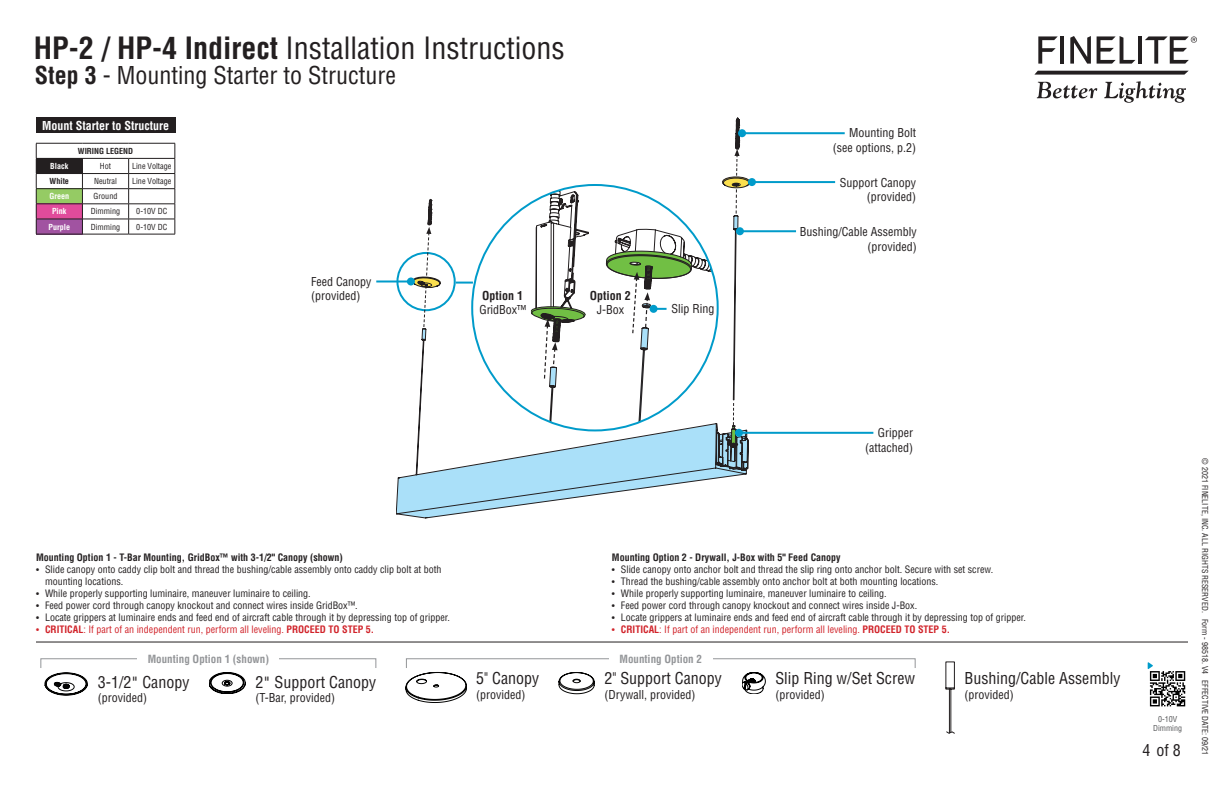
<style>
.page{position:relative;width:1224px;height:792px;background:#fff}
.page>*{position:absolute;margin:0;border:0;box-sizing:border-box;transform-origin:0 0}
.t1{font:condensed 30px "Helvetica";color:#231f20}
.t2{font:condensed 24px "Helvetica";color:#231f20}
.t3{font:condensed 16px "Helvetica";color:#231f20}
.t4{font:condensed 12px/14.4px "Helvetica";color:#231f20}
.t5{font:700 condensed 12px "Helvetica";color:#fff}
.t6{font:700 condensed 12px "Helvetica";color:#231f20}
.t7{font:700 condensed 11px "Helvetica";color:#939598}
.t8{font:condensed 10px/12px "Helvetica";color:#231f20}
.t9{font:condensed 10px "Helvetica";color:#d1232a}
.t10{font:700 condensed 10px "Helvetica";color:#231f20}
.Bottom_-_Address{font:condensed 8.1px "Helvetica";color:#231f20}
.Bottom_-_Address-2{font:700 condensed 8.1px "Helvetica";color:#fff}
.Bottom_-_Address-3{font:700 condensed 8.1px "Helvetica";color:#231f20}
.t11{font:condensed 8px "Helvetica";color:#231f20}
.t12{font:condensed 8px/9.6px "Helvetica";color:#57585a;text-align:center}
.s1{font-weight:700}
.s2{font-size:9px}
.s3{font-family:"Helvetica Neue";font-stretch:normal}
</style>
<div class="page">
<svg style="left:1034px;top:71px;width:155px;height:4px"></svg>
<svg style="left:1038px;top:36px;width:20px;height:28px"></svg>
<hr style="left:1060px;top:36px;width:4px;height:28px;background:#231f20">
<svg style="left:1070px;top:36px;width:21px;height:28px"></svg>
<svg style="left:1097px;top:36px;width:38px;height:28px"></svg>
<hr style="left:1138px;top:36px;width:4px;height:28px;background:#231f20">
<svg style="left:1145px;top:36px;width:52px;height:28px"></svg>
<svg style="left:1037px;top:82px;width:60px;height:16px"></svg>
<svg style="left:1104px;top:81px;width:82px;height:22px"></svg>
<hr style="left:36px;top:642px;width:1152px;height:1px;background:#231f20">
<svg style="left:1150px;top:671px;width:36px;height:36px"></svg>
<svg style="left:1148px;top:662px;width:37px;height:44px"></svg>
<div style="left:36px;top:118px;width:139px;height:15px;background:#231f20"></div>
<div style="left:36px;top:158px;width:46px;height:16px;background:#231f20"></div>
<div style="left:36px;top:189px;width:46px;height:15px;background:#95cb64"></div>
<div style="left:36px;top:204px;width:46px;height:15px;background:#e14b9b"></div>
<div style="left:36px;top:219px;width:46px;height:15px;background:#a153a1"></div>
<hr style="left:36px;top:143px;width:46px;height:1px;background:#231f20">
<hr style="left:82px;top:143px;width:47px;height:1px;background:#231f20">
<hr style="left:129px;top:143px;width:46px;height:1px;background:#231f20">
<hr style="left:82px;top:158px;width:47px;height:1px;background:#231f20">
<hr style="left:129px;top:158px;width:46px;height:1px;background:#231f20">
<hr style="left:82px;top:173px;width:47px;height:1px;background:#231f20">
<hr style="left:129px;top:173px;width:46px;height:1px;background:#231f20">
<hr style="left:83px;top:188px;width:46px;height:1px;background:#231f20">
<hr style="left:129px;top:188px;width:46px;height:1px;background:#231f20">
<hr style="left:83px;top:204px;width:46px;height:1px;background:#231f20">
<hr style="left:129px;top:204px;width:46px;height:1px;background:#231f20">
<hr style="left:36px;top:219px;width:46px;height:1px;background:#231f20">
<hr style="left:82px;top:219px;width:47px;height:1px;background:#231f20">
<hr style="left:129px;top:219px;width:46px;height:1px;background:#231f20">
<svg style="left:128px;top:159px;width:1px;height:75px"></svg>
<svg style="left:175px;top:144px;width:1px;height:90px"></svg>
<hr style="left:36px;top:234px;width:46px;height:1px;background:#231f20">
<hr style="left:82px;top:234px;width:47px;height:1px;background:#231f20">
<hr style="left:129px;top:234px;width:46px;height:1px;background:#231f20">
<hr style="left:36px;top:188px;width:47px;height:1px;background:#231f20">
<svg style="left:36px;top:144px;width:1px;height:90px"></svg>
<svg style="left:82px;top:159px;width:1px;height:75px"></svg>
<hr style="left:36px;top:204px;width:47px;height:1px;background:#231f20">
<svg style="left:396px;top:255px;width:40px;height:263px"></svg>
<svg style="left:412px;top:444px;width:337px;height:73px"></svg>
<hr style="left:740px;top:230px;width:56px;height:2px;background:#009bca">
<hr style="left:742px;top:132px;width:103px;height:2px;background:#009bca">
<hr style="left:739px;top:432px;width:134px;height:2px;background:#009bca">
<svg style="left:412px;top:118px;width:338px;height:326px"></svg>
<svg style="left:742px;top:672px;width:23px;height:22px"></svg>
<svg style="left:559px;top:672px;width:35px;height:22px"></svg>
<svg style="left:45px;top:673px;width:42px;height:22px"></svg>
<svg style="left:209px;top:672px;width:36px;height:22px"></svg>
<svg style="left:406px;top:672px;width:61px;height:31px"></svg>
<div style="left:40px;top:658px;width:336px;height:11px;border:1px solid #939598"></div>
<div style="left:406px;top:658px;width:510px;height:11px;border:1px solid #939598"></div>
<div style="left:138px;top:654px;width:141px;height:10px;background:#fff"></div>
<div style="left:609px;top:654px;width:103px;height:10px;background:#fff"></div>
<svg style="left:946px;top:662px;width:9px;height:71px"></svg>
<hr style="left:376px;top:281px;width:35px;height:2px;background:#009bca">
<div style="left:407px;top:278px;width:8px;height:8px;background:#009bca;border-radius:50%"></div>
<hr style="left:752px;top:181px;width:83px;height:2px;background:#009bca">
<div style="left:748px;top:178px;width:8px;height:8px;background:#009bca;border-radius:50%"></div>
<h1 class="t1" style="left:34px;top:29px;width:532px"><span class="s1">HP-2 / HP-4 Indirect</span> Installation Instructions</h1>
<p class="t2" style="left:35px;top:60px;width:363px"><span class="s1">Step 3</span> - Mounting Starter to Structure</p>
<p class="t5" style="left:42px;top:118px;width:129px">Mount Starter to Structure</p>
<p class="Bottom_-_Address-3" style="left:78px;top:146px;width:57px">WIRING LEGEND</p>
<p class="Bottom_-_Address-2" style="left:50px;top:161px;width:20px">Black</p>
<p class="Bottom_-_Address" style="left:100px;top:161px;width:13px">Hot</p>
<p class="Bottom_-_Address" style="left:132px;top:161px;width:41px">Line Voltage</p>
<p class="Bottom_-_Address-3" style="left:50px;top:176px;width:21px">White</p>
<p class="Bottom_-_Address" style="left:94px;top:176px;width:24px">Neutral</p>
<p class="Bottom_-_Address" style="left:132px;top:176px;width:41px">Line Voltage</p>
<p class="Bottom_-_Address-2" style="left:49px;top:191px;width:21px">Green</p>
<p class="Bottom_-_Address" style="left:94px;top:191px;width:25px">Ground</p>
<p class="Bottom_-_Address-2" style="left:52px;top:206px;width:16px">Pink</p>
<p class="Bottom_-_Address" style="left:91px;top:206px;width:31px">Dimming</p>
<p class="Bottom_-_Address" style="left:136px;top:206px;width:32px">0-10V DC</p>
<p class="Bottom_-_Address-2" style="left:49px;top:222px;width:23px">Purple</p>
<p class="Bottom_-_Address" style="left:91px;top:222px;width:31px">Dimming</p>
<p class="Bottom_-_Address" style="left:136px;top:222px;width:32px">0-10V DC</p>
<p class="t4" style="left:311px;top:274px;width:62px">Feed Canopy (provided)</p>
<p class="t6" style="left:482px;top:288px;width:43px">Option 1</p>
<p class="t4" style="left:479px;top:303px;width:48px">GridBox™</p>
<p class="t6" style="left:590px;top:288px;width:43px">Option 2</p>
<p class="t4" style="left:597px;top:303px;width:29px">J-Box</p>
<p class="t4" style="left:671px;top:301px;width:44px">Slip Ring</p>
<p class="t4" style="left:849px;top:126px;width:69px">Mounting Bolt</p>
<p class="t4" style="left:833px;top:140px;width:85px">(see options, p.2)</p>
<p class="t4" style="left:840px;top:175px;width:78px;text-align:right">Support Canopy (provided)</p>
<p class="t4" style="left:800px;top:225px;width:118px">Bushing/Cable Assembly</p>
<p class="t4" style="left:868px;top:239px;width:51px">(provided)</p>
<p class="t10" style="left:36px;top:551px;width:308px">Mounting Option 1 - T-Bar Mounting, GridBox™ with 3-1/2" Canopy (shown)</p>
<p class="t8" style="left:45px;top:563px;width:398px;text-indent:-9px"><span class="s2">•</span> Slide canopy onto caddy clip bolt and thread the bushing/cable assembly onto caddy clip bolt at both mounting locations.</p>
<p class="t8" style="left:36px;top:587px;width:276px"><span class="s2">•</span> While properly supporting luminaire, maneuver luminaire to ceiling.</p>
<p class="t8" style="left:36px;top:599px;width:323px"><span class="s2">•</span> Feed power cord through canopy knockout and connect wires inside GridBox™.</p>
<p class="t8" style="left:36px;top:611px;width:416px"><span class="s2">•</span> Locate grippers at luminaire ends and feed end of aircraft cable through it by depressing top of gripper.</p>
<p class="t9" style="left:36px;top:623px;width:340px"><span class="s2">•</span> <span class="s1">CRITICAL</span>: If part of an independent run, perform all leveling. <span class="s1">PROCEED TO STEP 5.</span></p>
<p class="t4" style="left:878px;top:426px;width:37px">Gripper</p>
<p class="t4" style="left:865px;top:440px;width:49px">(attached)</p>
<p class="t10" style="left:612px;top:551px;width:230px">Mounting Option 2 - Drywall, J-Box with 5" Feed Canopy</p>
<p class="t8" style="left:612px;top:563px;width:383px"><span class="s2">•</span> Slide canopy onto anchor bolt and thread the slip ring onto anchor bolt. Secure with set screw.</p>
<p class="t8" style="left:612px;top:575px;width:328px"><span class="s2">•</span> Thread the bushing/cable assembly onto anchor bolt at both mounting locations.</p>
<p class="t8" style="left:612px;top:587px;width:276px"><span class="s2">•</span> While properly supporting luminaire, maneuver luminaire to ceiling.</p>
<p class="t8" style="left:612px;top:599px;width:307px"><span class="s2">•</span> Feed power cord through canopy knockout and connect wires inside J-Box.</p>
<p class="t8" style="left:612px;top:611px;width:416px"><span class="s2">•</span> Locate grippers at luminaire ends and feed end of aircraft cable through it by depressing top of gripper.</p>
<p class="t9" style="left:612px;top:623px;width:340px"><span class="s2">•</span> <span class="s1">CRITICAL</span>: If part of an independent run, perform all leveling. <span class="s1">PROCEED TO STEP 5.</span></p>
<p class="t7" style="left:148px;top:652px;width:123px">Mounting Option 1 (shown)</p>
<p class="t7" style="left:620px;top:652px;width:84px">Mounting Option 2</p>
<p class="t3" style="left:255px;top:672px;width:123px">2<span class="s3">"</span> Support Canopy</p>
<p class="t4" style="left:255px;top:690px;width:81px">(T-Bar, provided)</p>
<p class="t3" style="left:476px;top:669px;width:65px">5" Canopy</p>
<p class="t4" style="left:476px;top:687px;width:51px">(provided)</p>
<p class="t3" style="left:605px;top:669px;width:119px">2" Support Canopy</p>
<p class="t4" style="left:605px;top:687px;width:92px">(Drywall, provided)</p>
<p class="t3" style="left:98px;top:672px;width:93px">3-1/2<span class="s3">"</span> Canopy</p>
<p class="t4" style="left:98px;top:690px;width:51px">(provided)</p>
<p class="t3" style="left:775px;top:669px;width:141px">Slip Ring w/Set Screw</p>
<p class="t4" style="left:775px;top:687px;width:51px">(provided)</p>
<p class="t3" style="left:965px;top:669px;width:157px">Bushing/Cable Assembly</p>
<p class="t4" style="left:965px;top:687px;width:51px">(provided)</p>
<p class="t12" style="left:1153px;top:714px;width:30px">0-10V<br>Dimming</p>
<h3 class="t3" style="left:1142px;top:740px;width:40px">4 of 8</h3>
<p class="t11" style="left:1210px;top:458px;width:299px;rotate:90deg">© 2021 FINELITE, INC. ALL RIGHTS RESERVED. Form - 98518. V4 EFFECTIVE DATE: 09/21</p>
</div>
